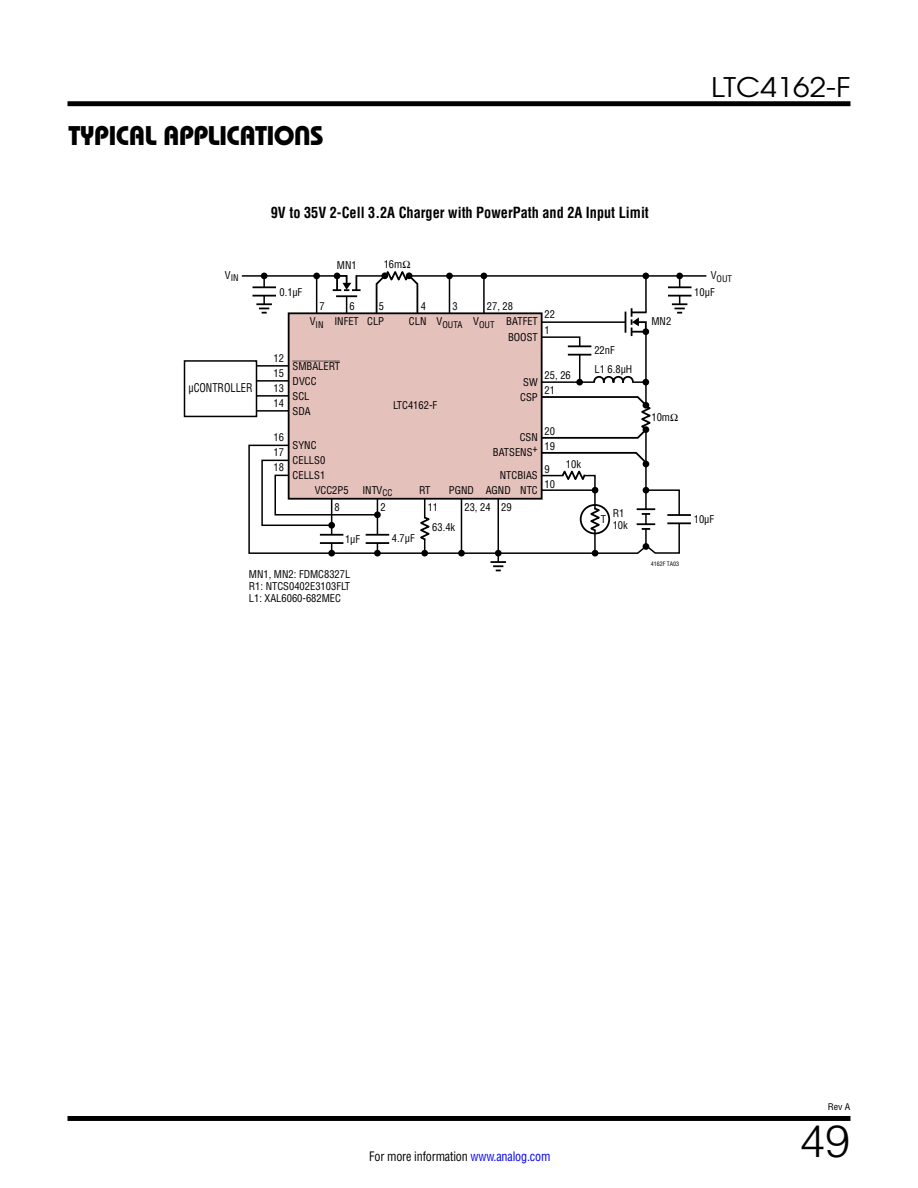
<style>
.page{position:relative;width:918px;height:1188px;background:#fff}
.page>*{position:absolute;margin:0;border:0;box-sizing:border-box;transform-origin:0 0}
.t1{font:300 45px "Helvetica";color:#000}
.t2{font:27px "Linear Bauhaus";letter-spacing:-.02em;color:#000}
.t3{font:27px "Avant Garde";color:#000;scale:1.1 1}
.t4{font:700 15px "Linear Helv Cond";color:#000;scale:.95 1}
.t5{font:12.75px "Linear Helv Cond";letter-spacing:-.015em;color:#000;scale:.95 1}
.t6{font:11.7px "Linear Helv Cond";color:#000;scale:.89 1}
.t7{font:10.5px/15px "Linear Helv Cond";color:#000}
.t8{font:10.5px "Linear Helv Cond Ovr";color:#000}
.t9{font:9px "Linear Helv Cond";color:#000}
.t10{font:9px "Linear Helv Cond";color:#000;scale:1.1 1}
.t11{font:6px "Linear Helv Cond";color:#000}
.s1{color:#00f}
</style>
<div class="page">
<div style="left:68px;top:1116px;width:782px;height:5px;background:#000"></div>
<div style="left:68px;top:101px;width:782px;height:5px;background:#000"></div>
<hr style="left:645px;top:276px;width:2px;height:270px;background:#000">
<hr style="left:498px;top:495px;width:1px;height:67px;background:#000">
<hr style="left:539px;top:321px;width:86px;height:2px;background:#000">
<hr style="left:539px;top:381px;width:107px;height:2px;background:#000">
<hr style="left:449px;top:276px;width:1px;height:45px;background:#000">
<hr style="left:316px;top:276px;width:1px;height:45px;background:#000">
<hr style="left:263px;top:276px;width:2px;height:33px;background:#000">
<svg style="left:593px;top:376px;width:41px;height:7px"></svg>
<hr style="left:496px;top:562px;width:4px;height:10px;background:#a2a2a2">
<svg style="left:491px;top:561px;width:15px;height:10px"></svg>
<hr style="left:483px;top:276px;width:2px;height:45px;background:#000">
<svg style="left:481px;top:273px;width:6px;height:6px"></svg>
<svg style="left:543px;top:336px;width:38px;height:47px"></svg>
<hr style="left:568px;top:345px;width:23px;height:2px;background:#000">
<hr style="left:568px;top:354px;width:23px;height:2px;background:#000">
<svg style="left:248px;top:444px;width:433px;height:111px"></svg>
<div style="left:274px;top:475px;width:103px;height:41px;border:2px solid #000"></div>
<hr style="left:256px;top:410px;width:37px;height:2px;background:#000">
<hr style="left:256px;top:395px;width:37px;height:2px;background:#000">
<hr style="left:256px;top:380px;width:37px;height:2px;background:#000">
<hr style="left:256px;top:365px;width:37px;height:2px;background:#000">
<div style="left:261px;top:460px;width:71px;height:66px;border:2px solid #000"></div>
<svg style="left:256px;top:303px;width:16px;height:11px"></svg>
<hr style="left:242px;top:275px;width:464px;height:2px;background:#000">
<hr style="left:679px;top:276px;width:1px;height:33px;background:#000">
<svg style="left:672px;top:303px;width:15px;height:11px"></svg>
<div style="left:184px;top:360px;width:73px;height:57px;border:2px solid #000"></div>
<svg style="left:543px;top:396px;width:108px;height:43px"></svg>
<div style="left:643px;top:426px;width:6px;height:7px;background:#000;border-radius:50%"></div>
<div style="left:643px;top:402px;width:6px;height:7px;background:#000;border-radius:50%"></div>
<svg style="left:371px;top:271px;width:47px;height:41px"></svg>
<div style="left:406px;top:272px;width:7px;height:7px;background:#000;border-radius:50%"></div>
<div style="left:381px;top:272px;width:7px;height:7px;background:#000;border-radius:50%"></div>
<div style="left:289px;top:313px;width:253px;height:186px;background:#e5c1bc"></div>
<div style="left:288px;top:312px;width:255px;height:188px;border:2px solid #000"></div>
<svg style="left:333px;top:273px;width:28px;height:42px"></svg>
<div style="left:642px;top:379px;width:7px;height:7px;background:#000;border-radius:50%"></div>
<div style="left:576px;top:379px;width:7px;height:7px;background:#000;border-radius:50%"></div>
<div style="left:642px;top:273px;width:7px;height:6px;background:#000;border-radius:50%"></div>
<div style="left:676px;top:273px;width:7px;height:6px;background:#000;border-radius:50%"></div>
<div style="left:446px;top:273px;width:7px;height:6px;background:#000;border-radius:50%"></div>
<div style="left:313px;top:273px;width:7px;height:6px;background:#000;border-radius:50%"></div>
<div style="left:261px;top:273px;width:7px;height:6px;background:#000;border-radius:50%"></div>
<div style="left:592px;top:550px;width:6px;height:7px;background:#000;border-radius:50%"></div>
<div style="left:495px;top:550px;width:7px;height:7px;background:#000;border-radius:50%"></div>
<div style="left:458px;top:550px;width:7px;height:7px;background:#000;border-radius:50%"></div>
<div style="left:421px;top:550px;width:7px;height:7px;background:#000;border-radius:50%"></div>
<div style="left:374px;top:550px;width:7px;height:7px;background:#000;border-radius:50%"></div>
<div style="left:328px;top:522px;width:7px;height:7px;background:#000;border-radius:50%"></div>
<div style="left:374px;top:511px;width:7px;height:7px;background:#000;border-radius:50%"></div>
<div style="left:328px;top:550px;width:7px;height:7px;background:#000;border-radius:50%"></div>
<svg style="left:625px;top:308px;width:23px;height:28px"></svg>
<svg style="left:330px;top:536px;width:3px;height:6px"></svg>
<hr style="left:320px;top:534px;width:23px;height:2px;background:#000">
<hr style="left:320px;top:542px;width:23px;height:2px;background:#000">
<svg style="left:376px;top:536px;width:3px;height:6px"></svg>
<hr style="left:366px;top:534px;width:23px;height:2px;background:#000">
<hr style="left:366px;top:542px;width:23px;height:2px;background:#000">
<svg style="left:420px;top:517px;width:10px;height:23px"></svg>
<svg style="left:263px;top:288px;width:3px;height:7px"></svg>
<hr style="left:252px;top:286px;width:24px;height:2px;background:#000">
<hr style="left:252px;top:295px;width:24px;height:2px;background:#000">
<hr style="left:668px;top:286px;width:24px;height:2px;background:#000">
<hr style="left:668px;top:295px;width:24px;height:2px;background:#000">
<svg style="left:678px;top:516px;width:3px;height:6px"></svg>
<hr style="left:667px;top:514px;width:24px;height:2px;background:#000">
<hr style="left:667px;top:522px;width:24px;height:2px;background:#000">
<svg style="left:536px;top:451px;width:119px;height:103px"></svg>
<div style="left:580px;top:504px;width:30px;height:30px;border:2px solid #000;border-radius:50%"></div>
<h2 class="t2" style="left:68px;top:119px;width:257px">TYPICAL APPLICATIONS</h2>
<p class="t9" style="left:225px;top:272px;width:15px"><sup>V</sup>IN</p>
<h3 class="t4" style="left:271px;top:203px;width:399px">9V to 35V 2-Cell 3.2A Charger with PowerPath and 2A Input Limit</h3>
<p class="t7" style="left:337px;top:258px;width:21px">MN1</p>
<p class="t7" style="left:384px;top:257px;width:28px">16mΩ</p>
<h2 class="t3" style="left:711px;top:70px;width:128px">LTC4162-F</h2>
<p class="t9" style="left:711px;top:273px;width:23px"><sup>V</sup>OUT</p>
<p class="t6" style="left:188px;top:381px;width:74px">µCONTROLLER</p>
<p class="t7" style="left:280px;top:284px;width:24px">0.1µF</p>
<p class="t7" style="left:694px;top:284px;width:22px">10µF</p>
<p class="t7" style="left:274px;top:350px;width:12px;text-align:justify">12<br>15<br>13<br>14</p>
<p class="t7" style="left:274px;top:430px;width:12px;text-align:justify">16<br>17<br>18</p>
<p class="t7" style="left:320px;top:298px;width:7px">7</p>
<p class="t7" style="left:350px;top:298px;width:7px">6</p>
<p class="t7" style="left:379px;top:298px;width:7px">5</p>
<p class="t7" style="left:421px;top:298px;width:7px">4</p>
<p class="t7" style="left:452px;top:298px;width:7px">3</p>
<p class="t7" style="left:487px;top:298px;width:28px">27, 28</p>
<p class="t7" style="left:545px;top:307px;width:12px">22</p>
<p class="t7" style="left:409px;top:314px;width:19px">CLN</p>
<p class="t7" style="left:334px;top:314px;width:51px">INFET CLP</p>
<p class="t9" style="left:437px;top:319px;width:27px"><sup>V</sup>OUTA</p>
<p class="t7" style="left:506px;top:314px;width:33px">BATFET</p>
<p class="t9" style="left:473px;top:319px;width:23px"><sup>V</sup>OUT</p>
<p class="t9" style="left:310px;top:319px;width:15px"><sup>V</sup>IN</p>
<p class="t7" style="left:545px;top:322px;width:7px">1</p>
<p class="t7" style="left:545px;top:367px;width:28px">25, 26<br>21</p>
<p class="t7" style="left:508px;top:330px;width:31px">BOOST</p>
<p class="t7" style="left:520px;top:375px;width:19px">SW<br>CSP</p>
<p class="t8" style="left:293px;top:359px;width:49px">SMBALERT</p>
<p class="t7" style="left:293px;top:373px;width:25px">DVCC<br>SCL<br>SDA</p>
<p class="t7" style="left:393px;top:398px;width:46px">LTC4162-F</p>
<p class="t7" style="left:545px;top:424px;width:12px">20<br>19</p>
<p class="t7" style="left:545px;top:462px;width:12px">9<br>10</p>
<p class="t7" style="left:493px;top:430px;width:46px;text-align:right">CSN<br>BATSENS+</p>
<p class="t7" style="left:500px;top:468px;width:39px;text-align:right">NTCBIAS<br>NTC</p>
<p class="t7" style="left:293px;top:437px;width:34px">SYNC<br>CELLS0<br>CELLS1</p>
<p class="t7" style="left:315px;top:482px;width:35px">VCC2P5</p>
<p class="t7" style="left:362px;top:483px;width:32px">INTV<sub>CC</sub></p>
<p class="t7" style="left:419px;top:483px;width:13px">RT</p>
<p class="t7" style="left:449px;top:483px;width:63px">PGND AGND</p>
<p class="t7" style="left:380px;top:499px;width:7px">2</p>
<p class="t7" style="left:335px;top:499px;width:7px">8</p>
<p class="t7" style="left:428px;top:499px;width:12px">11</p>
<p class="t7" style="left:501px;top:499px;width:12px">29</p>
<p class="t7" style="left:464px;top:499px;width:28px">23, 24</p>
<p class="t7" style="left:345px;top:532px;width:16px">1µF</p>
<p class="t7" style="left:392px;top:531px;width:25px">4.7µF</p>
<p class="t7" style="left:432px;top:520px;width:25px">63.4k</p>
<p class="t7" style="left:566px;top:457px;width:17px">10k</p>
<p class="t7" style="left:594px;top:342px;width:22px">22nF</p>
<p class="t7" style="left:594px;top:361px;width:39px">L1 6.8µH</p>
<p class="t7" style="left:601px;top:511px;width:7px">T</p>
<p class="t7" style="left:613px;top:507px;width:17px;line-height:12px">R1<br>10k</p>
<p class="t7" style="left:651px;top:314px;width:21px">MN2</p>
<p class="t7" style="left:651px;top:410px;width:28px">10mΩ</p>
<p class="t11" style="left:651px;top:560px;width:30px">4162F TA03</p>
<p class="t7" style="left:694px;top:512px;width:22px">10µF</p>
<p class="t7" style="left:249px;top:569px;width:103px;line-height:12px;text-align:justify">MN1, MN2: FDMC8327L R1: NTCS0402E3103FLT L1: XAL6060-682MEC</p>
<p class="t5" style="left:369px;top:1148px;width:192px">For more information <span class="s1">www.analog.com</span></p>
<p class="t10" style="left:828px;top:1102px;width:22px">Rev A</p>
<h1 class="t1" style="left:800px;top:1113px;width:52px">49</h1>
</div>
